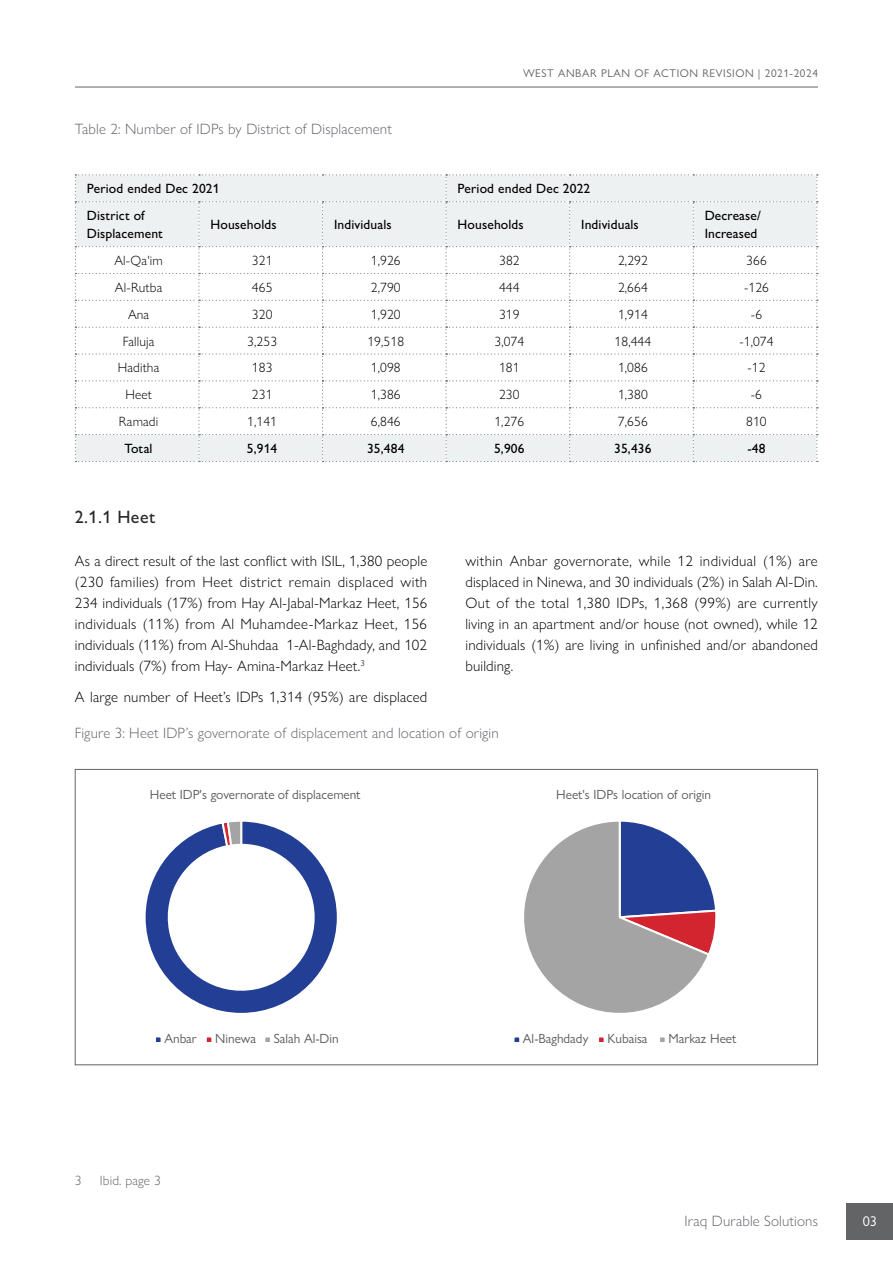
<style>
.page{position:relative;width:893px;height:1263px;background:#fff}
.page>*{position:absolute;margin:0;border:0;box-sizing:border-box;transform-origin:0 0}
.t1{font:500 18px "Gill Sans Nova";color:#292829}
.t2{font:300 15px/21px "Gill Sans Nova";letter-spacing:.01em;color:#000;text-align:justify}
.t3{font:300 15px "Gill Sans Nova";letter-spacing:.01em;color:#61646a}
.t4{font:14.25px "Gill Sans Nova";color:#fff}
.t5{font:300 13.5px "Gill Sans Nova";letter-spacing:.01em;color:#000}
.t6{font:500 13.5px/18px "Gill Sans Nova";letter-spacing:.01em;color:#000}
.t7{font:300 13.5px "Gill Sans Nova";letter-spacing:.01em;color:#61646a}
.t8{font:13.35px "Gill Sans Nova";color:#595a5a}
.t9{font:11.25px "Gill Sans Nova";letter-spacing:.05em;color:#636466}
</style>
<div class="page">
<hr style="left:75px;top:87px;width:743px;height:1px;background:#636466">
<div style="left:847px;top:1203px;width:46px;height:36px;background:#636466"></div>
<svg style="left:75px;top:174px;width:743px;height:288px"></svg>
<svg style="left:145px;top:821px;width:192px;height:192px"></svg>
<div style="left:155px;top:1036px;width:7px;height:7px;background:#233e95"></div>
<div style="left:154px;top:1035px;width:9px;height:9px;border:2px solid #fff"></div>
<div style="left:206px;top:1036px;width:6px;height:7px;background:#d22530"></div>
<div style="left:205px;top:1035px;width:8px;height:9px;border:2px solid #fff"></div>
<div style="left:264px;top:1036px;width:7px;height:7px;background:#a5a4a5"></div>
<div style="left:263px;top:1035px;width:9px;height:9px;border:2px solid #fff"></div>
<svg style="left:524px;top:821px;width:192px;height:192px"></svg>
<div style="left:513px;top:1036px;width:7px;height:7px;background:#233e95"></div>
<div style="left:512px;top:1035px;width:9px;height:9px;border:2px solid #fff"></div>
<div style="left:598px;top:1036px;width:7px;height:7px;background:#d22530"></div>
<div style="left:597px;top:1035px;width:9px;height:9px;border:2px solid #fff"></div>
<div style="left:659px;top:1036px;width:7px;height:7px;background:#a5a4a5"></div>
<div style="left:658px;top:1035px;width:9px;height:9px;border:2px solid #fff"></div>
<p class="t3" style="left:75px;top:120px;width:319px">Table 2: Number of IDPs by District of Displacement</p>
<p class="t9" style="left:523px;top:67px;width:296px">WEST ANBAR PLAN OF ACTION REVISION | 2021-2024</p>
<p class="t6" style="left:87px;top:180px;width:134px">Period ended Dec 2021</p>
<p class="t6" style="left:458px;top:180px;width:134px">Period ended Dec 2022</p>
<p class="t6" style="left:87px;top:206px;width:78px">District of<br>Displacement</p>
<p class="t6" style="left:210px;top:215px;width:68px">Households</p>
<p class="t6" style="left:334px;top:215px;width:59px">Individuals</p>
<p class="t6" style="left:458px;top:215px;width:68px">Households</p>
<p class="t6" style="left:581px;top:215px;width:59px">Individuals</p>
<p class="t6" style="left:705px;top:206px;width:58px">Decrease/<br>Increased</p>
<p class="t5" style="left:114px;top:252px;width:50px">Al-Qa'im</p>
<p class="t5" style="left:252px;top:252px;width:22px">321</p>
<p class="t5" style="left:371px;top:252px;width:31px">1,926</p>
<p class="t5" style="left:499px;top:252px;width:22px">382</p>
<p class="t5" style="left:618px;top:252px;width:31px">2,292</p>
<p class="t5" style="left:746px;top:252px;width:22px">366</p>
<p class="t5" style="left:115px;top:279px;width:49px">Al-Rutba</p>
<p class="t5" style="left:252px;top:279px;width:22px">465</p>
<p class="t5" style="left:371px;top:279px;width:31px">2,790</p>
<p class="t5" style="left:499px;top:279px;width:22px">444</p>
<p class="t5" style="left:618px;top:279px;width:31px">2,664</p>
<p class="t5" style="left:744px;top:279px;width:26px">-126</p>
<p class="t5" style="left:128px;top:306px;width:23px">Ana</p>
<p class="t5" style="left:252px;top:306px;width:22px">320</p>
<p class="t5" style="left:371px;top:306px;width:31px">1,920</p>
<p class="t5" style="left:499px;top:306px;width:22px">319</p>
<p class="t5" style="left:618px;top:306px;width:31px">1,914</p>
<p class="t5" style="left:751px;top:306px;width:13px">-6</p>
<p class="t5" style="left:123px;top:333px;width:33px">Falluja</p>
<p class="t5" style="left:247px;top:333px;width:31px">3,253</p>
<p class="t5" style="left:367px;top:333px;width:38px">19,518</p>
<p class="t5" style="left:494px;top:333px;width:31px">3,074</p>
<p class="t5" style="left:615px;top:333px;width:38px">18,444</p>
<p class="t5" style="left:739px;top:333px;width:36px">-1,074</p>
<p class="t5" style="left:118px;top:360px;width:43px">Haditha</p>
<p class="t5" style="left:252px;top:360px;width:22px">183</p>
<p class="t5" style="left:371px;top:360px;width:31px">1,098</p>
<p class="t5" style="left:499px;top:360px;width:22px">181</p>
<p class="t5" style="left:618px;top:360px;width:31px">1,086</p>
<p class="t5" style="left:747px;top:360px;width:20px">-12</p>
<p class="t5" style="left:125px;top:386px;width:28px">Heet</p>
<p class="t5" style="left:252px;top:386px;width:22px">231</p>
<p class="t5" style="left:371px;top:386px;width:31px">1,386</p>
<p class="t5" style="left:499px;top:386px;width:22px">230</p>
<p class="t5" style="left:618px;top:386px;width:31px">1,380</p>
<p class="t5" style="left:751px;top:386px;width:13px">-6</p>
<p class="t5" style="left:119px;top:413px;width:41px">Ramadi</p>
<p class="t5" style="left:247px;top:413px;width:31px">1,141</p>
<p class="t5" style="left:371px;top:413px;width:31px">6,846</p>
<p class="t5" style="left:494px;top:413px;width:31px">1,276</p>
<p class="t5" style="left:618px;top:413px;width:31px">7,656</p>
<p class="t5" style="left:746px;top:413px;width:22px">810</p>
<p class="t6" style="left:125px;top:439px;width:29px">Total</p>
<p class="t6" style="left:247px;top:439px;width:32px">5,914</p>
<p class="t6" style="left:367px;top:439px;width:39px">35,484</p>
<p class="t6" style="left:494px;top:439px;width:32px">5,906</p>
<p class="t6" style="left:614px;top:439px;width:39px">35,436</p>
<p class="t6" style="left:747px;top:439px;width:20px">-48</p>
<p class="t1" style="left:75px;top:505px;width:82px">2.1.1 Heet</p>
<p class="t2" style="left:75px;top:550px;width:354px">As a direct result of the last conflict with ISIL, 1,380 people (230 families) from Heet district remain displaced with 234 individuals (17%) from Hay Al-Jabal-Markaz Heet, 156 individuals (11%) from Al Muhamdee-Markaz Heet, 156 individuals (11%) from Al-Shuhdaa 1-Al-Baghdady, and 102 individuals (7%) from Hay- Amina-Markaz Heet.<sup>3</sup></p>
<p class="t2" style="left:75px;top:686px;width:354px">A large number of Heet’s IDPs 1,314 (95%) are displaced</p>
<p class="t2" style="left:465px;top:550px;width:354px">within Anbar governorate, while 12 individual (1%) are displaced in Ninewa, and 30 individuals (2%) in Salah Al-Din.<br>Out of the total 1,380 IDPs, 1,368 (99%) are currently living in an apartment and/or house (not owned), while 12 individuals (1%) are living in unfinished and/or abandoned building.</p>
<p class="t3" style="left:75px;top:724px;width:425px">Figure 3: Heet IDP’s governorate of displacement and location of origin</p>
<p class="t8" style="left:150px;top:786px;width:212px">Heet IDP's governorate of displacement</p>
<p class="t8" style="left:556px;top:786px;width:156px">Heet's IDPs location of origin</p>
<p class="t8" style="left:164px;top:1030px;width:34px">Anbar</p>
<p class="t8" style="left:215px;top:1030px;width:42px">Ninewa</p>
<p class="t8" style="left:274px;top:1030px;width:67px">Salah Al-Din</p>
<p class="t7" style="left:75px;top:1172px;width:8px">3</p>
<p class="t7" style="left:100px;top:1172px;width:62px">Ibid. page 3</p>
<p class="t8" style="left:523px;top:1030px;width:67px">Al-Baghdady</p>
<p class="t8" style="left:607px;top:1030px;width:42px">Kubaisa</p>
<p class="t8" style="left:668px;top:1030px;width:69px">Markaz Heet</p>
<p class="t3" style="left:685px;top:1212px;width:135px">Iraq Durable Solutions</p>
<p class="t4" style="left:863px;top:1212px;width:16px">03</p>
</div>
